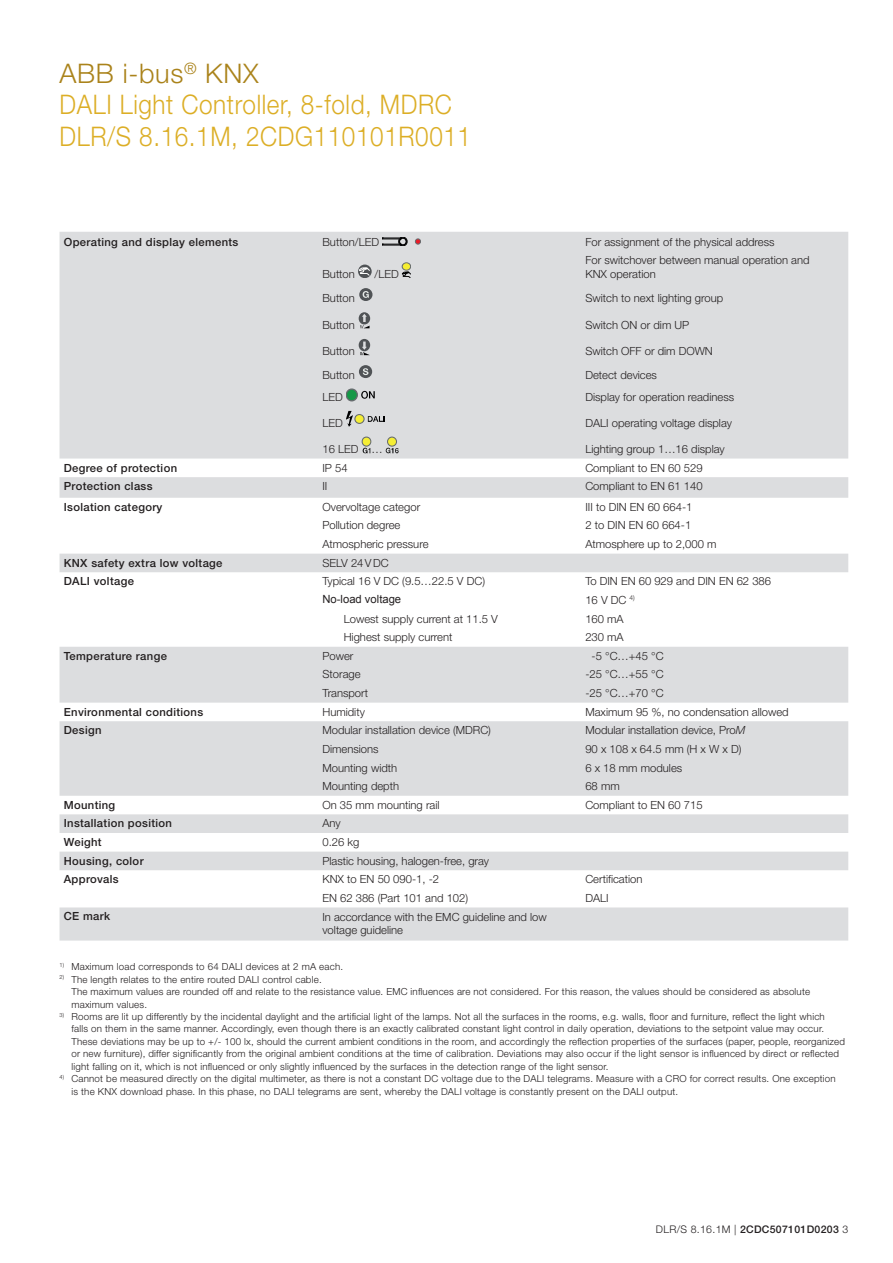
<style>
.page{position:relative;width:893px;height:1263px;background:#fff}
.page>*{position:absolute;margin:0;border:0;box-sizing:border-box;transform-origin:0 0}
.t1{font:300 27px/31.5px "Helvetica Neue LT";letter-spacing:.025em;color:#dcae26;scale:.9 1}
.t2{font:300 11.25px/13.5px "Helvetica Neue LT";color:#231f20}
.t3{font:500 11.25px "Helvetica Neue LT";letter-spacing:.03em;color:#231f20}
.t4{font:11.25px "Arial";color:#231f20}
.t5{font:500 10.5px "Helvetica Neue LT";letter-spacing:.03em;color:#231f20}
.t6{font:300 9.75px/12.5px "Helvetica Neue LT";letter-spacing:.02em;color:#231f20}
.s1{color:#aa831b}
.s2{font-style:italic}
.s3{font-weight:300}
</style>
<div class="page">
<svg style="left:60px;top:232px;width:788px;height:708px;fill:#dcdddf"></svg>
<svg style="left:382px;top:237px;width:26px;height:9px"></svg>
<div style="left:399px;top:238px;width:7px;height:7px;border:1px solid #000001;border-radius:50%"></div>
<svg style="left:415px;top:239px;width:6px;height:5px"></svg>
<div style="left:358px;top:265px;width:13px;height:13px;background:#505356;border-radius:50%"></div>
<svg style="left:359px;top:267px;width:11px;height:9px"></svg>
<div style="left:402px;top:263px;width:9px;height:7px;background:#f6ee31;border-radius:50%"></div>
<div style="left:402px;top:262px;width:9px;height:9px;border:1px solid #666b6e;border-radius:50%"></div>
<svg style="left:402px;top:271px;width:9px;height:7px"></svg>
<svg style="left:359px;top:288px;width:13px;height:13px"></svg>
<svg style="left:359px;top:312px;width:11px;height:16px"></svg>
<svg style="left:359px;top:339px;width:11px;height:16px"></svg>
<svg style="left:359px;top:365px;width:13px;height:13px"></svg>
<div style="left:346px;top:389px;width:11px;height:12px;background:#159847;border-radius:50%"></div>
<div style="left:346px;top:389px;width:12px;height:12px;border:1px solid #666b6e;border-radius:50%"></div>
<svg style="left:361px;top:391px;width:14px;height:8px"></svg>
<div style="left:355px;top:415px;width:9px;height:8px;background:#f5ee35;border-radius:50%"></div>
<div style="left:354px;top:414px;width:11px;height:10px;border:1px solid #666b6e;border-radius:50%"></div>
<svg style="left:346px;top:411px;width:7px;height:15px"></svg>
<svg style="left:368px;top:416px;width:17px;height:6px"></svg>
<div style="left:362px;top:437px;width:9px;height:9px;background:#f5ee35;border-radius:50%"></div>
<div style="left:362px;top:437px;width:9px;height:10px;border:1px solid #666b6e;border-radius:50%"></div>
<svg style="left:363px;top:448px;width:7px;height:5px"></svg>
<div style="left:388px;top:437px;width:8px;height:9px;background:#f5ee35;border-radius:50%"></div>
<div style="left:387px;top:437px;width:10px;height:10px;border:1px solid #666b6e;border-radius:50%"></div>
<svg style="left:386px;top:448px;width:12px;height:5px"></svg>
<h1 class="t1" style="left:60px;top:57px;width:459px"><span class="s1">ABB i-bus</span><sup>®</sup> <span class="s1">KNX<br></span>DALI Light Controller, 8-fold, MDRC<br>DLR/S 8.16.1M, 2CDG110101R0011</h1>
<p class="t3" style="left:64px;top:235px;width:176px">Operating and display elements</p>
<p class="t2" style="left:322px;top:235px;width:58px">Button/LED</p>
<p class="t2" style="left:585px;top:235px;width:191px">For assignment of the physical address</p>
<p class="t2" style="left:322px;top:267px;width:34px">Button</p>
<p class="t2" style="left:375px;top:267px;width:26px">/LED</p>
<p class="t2" style="left:585px;top:253px;width:226px">For switchover between manual operation and<br>KNX operation</p>
<p class="t2" style="left:322px;top:291px;width:34px">Button</p>
<p class="t2" style="left:585px;top:291px;width:139px">Switch to next lighting group</p>
<p class="t2" style="left:322px;top:317px;width:34px">Button</p>
<p class="t2" style="left:585px;top:317px;width:105px">Switch ON or dim UP</p>
<p class="t2" style="left:322px;top:344px;width:34px">Button</p>
<p class="t2" style="left:585px;top:344px;width:129px">Switch OFF or dim DOWN</p>
<p class="t2" style="left:322px;top:368px;width:34px">Button</p>
<p class="t2" style="left:585px;top:368px;width:73px">Detect devices</p>
<p class="t2" style="left:322px;top:390px;width:22px">LED</p>
<p class="t2" style="left:585px;top:390px;width:150px">Display for operation readiness</p>
<p class="t2" style="left:322px;top:415px;width:22px">LED</p>
<p class="t2" style="left:585px;top:415px;width:148px">DALI operating voltage display</p>
<p class="t2" style="left:322px;top:442px;width:62px">16 LED …</p>
<p class="t2" style="left:585px;top:442px;width:141px">Lighting group 1…16 display</p>
<p class="t3" style="left:64px;top:461px;width:115px">Degree of protection</p>
<p class="t2" style="left:322px;top:461px;width:27px">IP 54</p>
<p class="t2" style="left:585px;top:461px;width:119px">Compliant to EN 60 529</p>
<p class="t3" style="left:64px;top:479px;width:90px">Protection class</p>
<p class="t2" style="left:322px;top:479px;width:6px">II</p>
<p class="t2" style="left:585px;top:479px;width:119px">Compliant to EN 61 140</p>
<p class="t3" style="left:64px;top:500px;width:100px">Isolation category</p>
<p class="t2" style="left:322px;top:500px;width:99px">Overvoltage categor</p>
<p class="t2" style="left:585px;top:500px;width:109px">III to DIN EN 60 664-1</p>
<p class="t2" style="left:322px;top:518px;width:79px">Pollution degree</p>
<p class="t2" style="left:585px;top:518px;width:107px">2 to DIN EN 60 664-1</p>
<p class="t2" style="left:322px;top:537px;width:108px">Atmospheric pressure</p>
<p class="t2" style="left:585px;top:537px;width:133px">Atmosphere up to 2,000 m</p>
<p class="t3" style="left:64px;top:556px;width:160px">KNX safety extra low voltage</p>
<p class="t2" style="left:322px;top:556px;width:68px">SELV 24VDC</p>
<p class="t3" style="left:64px;top:574px;width:72px">DALI voltage</p>
<p class="t2" style="left:322px;top:574px;width:164px">Typical 16 V DC (9.5…22.5 V DC)</p>
<p class="t2" style="left:585px;top:574px;width:187px">To DIN EN 60 929 and DIN EN 62 386</p>
<p class="t4" style="left:322px;top:592px;width:80px">No-load voltage</p>
<p class="t2" style="left:585px;top:593px;width:51px">16 V DC <sup>4)</sup></p>
<p class="t2" style="left:344px;top:612px;width:156px">Lowest supply current at 11.5 V</p>
<p class="t2" style="left:585px;top:612px;width:40px">160 mA</p>
<p class="t2" style="left:344px;top:630px;width:110px">Highest supply current</p>
<p class="t2" style="left:585px;top:630px;width:40px">230 mA</p>
<p class="t3" style="left:64px;top:649px;width:105px">Temperature range</p>
<p class="t2" style="left:322px;top:649px;width:33px">Power</p>
<p class="t2" style="left:592px;top:649px;width:74px">-5 °C…+45 °C</p>
<p class="t2" style="left:322px;top:667px;width:40px">Storage</p>
<p class="t2" style="left:585px;top:667px;width:80px">-25 °C…+55 °C</p>
<p class="t2" style="left:322px;top:686px;width:47px">Transport</p>
<p class="t2" style="left:585px;top:686px;width:80px">-25 °C…+70 °C</p>
<p class="t3" style="left:64px;top:705px;width:141px">Environmental conditions</p>
<p class="t2" style="left:322px;top:705px;width:44px">Humidity</p>
<p class="t2" style="left:585px;top:705px;width:205px">Maximum 95 %, no condensation allowed</p>
<p class="t3" style="left:64px;top:723px;width:39px">Design</p>
<p class="t2" style="left:322px;top:723px;width:170px">Modular installation device (MDRC)</p>
<p class="t2" style="left:585px;top:723px;width:162px">Modular installation device, Pro<span class="s2">M</span></p>
<p class="t2" style="left:322px;top:742px;width:58px">Dimensions</p>
<p class="t2" style="left:585px;top:742px;width:158px">90 x 108 x 64.5 mm (H x W x D)</p>
<p class="t2" style="left:322px;top:760px;width:76px">Mounting width</p>
<p class="t2" style="left:585px;top:760px;width:98px">6 x 18 mm modules</p>
<p class="t2" style="left:322px;top:779px;width:78px">Mounting depth</p>
<p class="t2" style="left:585px;top:779px;width:36px">68 mm</p>
<p class="t3" style="left:64px;top:798px;width:53px">Mounting</p>
<p class="t2" style="left:322px;top:798px;width:119px">On 35 mm mounting rail</p>
<p class="t2" style="left:585px;top:798px;width:119px">Compliant to EN 60 715</p>
<p class="t3" style="left:64px;top:817px;width:110px">Installation position</p>
<p class="t2" style="left:322px;top:816px;width:20px">Any</p>
<p class="t3" style="left:64px;top:835px;width:39px">Weight</p>
<p class="t2" style="left:322px;top:835px;width:38px">0.26 kg</p>
<p class="t3" style="left:64px;top:854px;width:81px">Housing, color</p>
<p class="t2" style="left:322px;top:854px;width:168px">Plastic housing, halogen-free, gray</p>
<p class="t3" style="left:64px;top:872px;width:57px">Approvals</p>
<p class="t2" style="left:322px;top:872px;width:118px">KNX to EN 50 090-1, -2</p>
<p class="t2" style="left:585px;top:872px;width:59px">Certification</p>
<p class="t2" style="left:322px;top:891px;width:147px">EN 62 386 (Part 101 and 102)</p>
<p class="t2" style="left:585px;top:891px;width:25px">DALI</p>
<p class="t3" style="left:64px;top:910px;width:48px">CE mark</p>
<p class="t2" style="left:322px;top:909px;width:226px">In accordance with the EMC guideline and low voltage guideline</p>
<p class="t6" style="left:60px;top:960px;width:285px"><sup>1)</sup> Maximum load corresponds to 64 DALI devices at 2 mA each.</p>
<p class="t6" style="left:71px;top:973px;width:740px;text-indent:-12px"><sup>2)</sup> The length relates to the entire routed DALI control cable.<br>The maximum values are rounded off and relate to the resistance value. EMC influences are not considered. For this reason, the values should be considered as absolute maximum values.</p>
<p class="t6" style="left:71px;top:1010px;width:775px;text-indent:-12px"><sup>3)</sup> Rooms are lit up differently by the incidental daylight and the artificial light of the lamps. Not all the surfaces in the rooms, e.g. walls, floor and furniture, reflect the light which<br>falls on them in the same manner. Accordingly, even though there is an exactly calibrated constant light control in daily operation, deviations to the setpoint value may occur.<br>These deviations may be up to +/- 100 lx, should the current ambient conditions in the room, and accordingly the reflection properties of the surfaces (paper, people, reorganized or new furniture), differ significantly from the original ambient conditions at the time of calibration. Deviations may also occur if the light sensor is influenced by direct or reflected light falling on it, which is not influenced or only slightly influenced by the surfaces in the detection range of the light sensor.</p>
<p class="t6" style="left:71px;top:1072px;width:766px;text-indent:-12px"><sup>4)</sup> Cannot be measured directly on the digital multimeter, as there is not a constant DC voltage due to the DALI telegrams. Measure with a CRO for correct results. One exception is the KNX download phase. In this phase, no DALI telegrams are sent, whereby the DALI voltage is constantly present on the DALI output.</p>
<p class="t5" style="left:656px;top:1223px;width:194px"><span class="s3">DLR/S 8.16.1M |</span> 2CDC507101D0203 <span class="s3">3</span></p>
</div>
